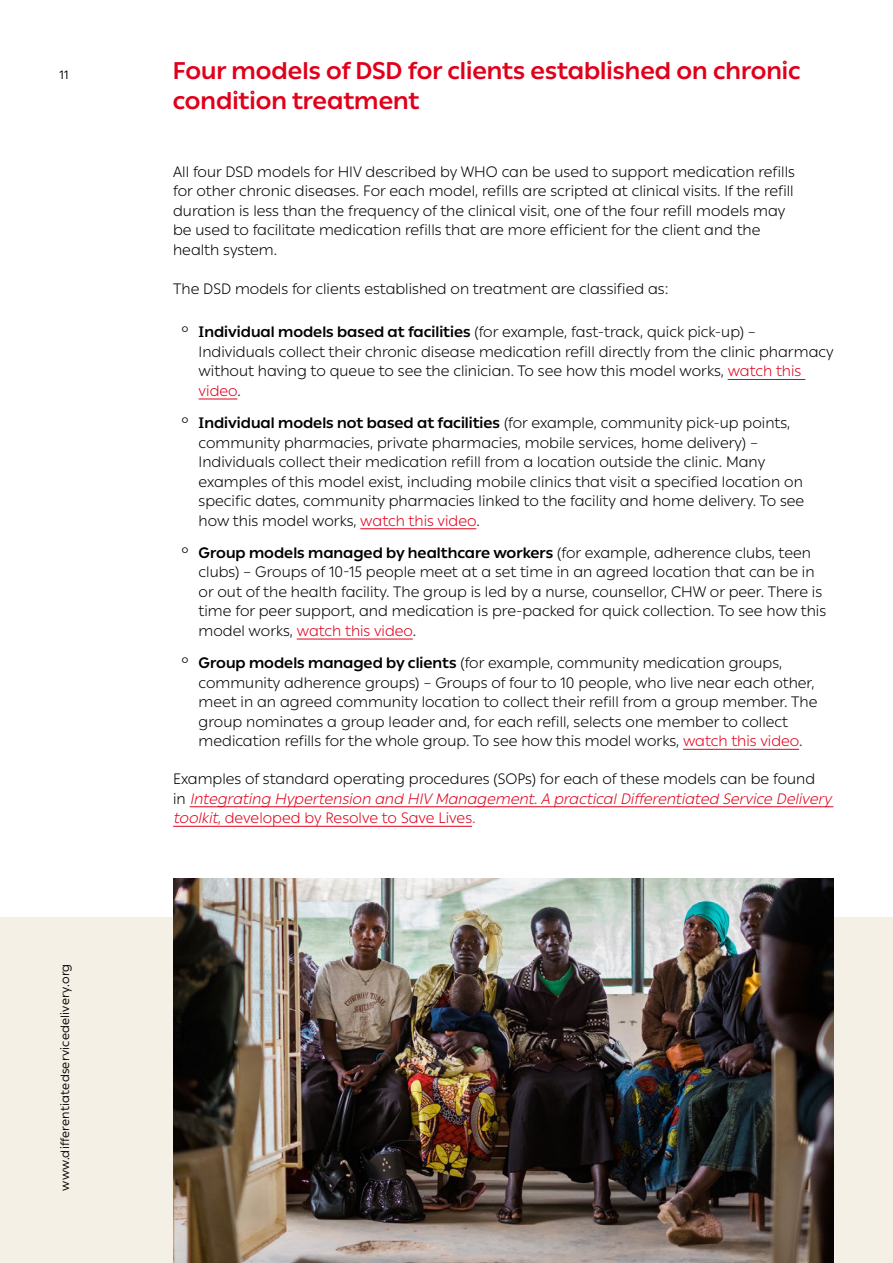
<style>
.page{position:relative;width:893px;height:1263px;background:#fff}
.page>*{position:absolute;margin:0;border:0;box-sizing:border-box;transform-origin:0 0}
.t1{font:700 24px/30px "IAS Ribbon Sans";color:#e0001b}
.t2{font:300 15px/19.5px "IAS Ribbon Sans";color:#000}
.t3{font:italic 300 15px/19.5px "IAS Ribbon Sans";color:#e0001b}
.t4{font:12px "IAS Ribbon Sans";letter-spacing:.02em;color:#000}
.s1{font-weight:700}
.s2{color:#e0001b}
.s3{font-style:normal;color:#000}
.s4{font-style:normal}
</style>
<div class="page">
<div style="left:0;top:918px;width:893px;height:345px;background:#f5f0e5"></div>
<img style="left:173px;top:879px;width:660px;height:384px">
<hr style="left:728px;top:379px;width:77px;height:1px;background:#e0001b">
<hr style="left:199px;top:399px;width:38px;height:1px;background:#e0001b">
<hr style="left:360px;top:528px;width:116px;height:1px;background:#e0001b">
<hr style="left:297px;top:639px;width:116px;height:1px;background:#e0001b">
<hr style="left:683px;top:749px;width:116px;height:1px;background:#e0001b">
<hr style="left:190px;top:806px;width:643px;height:1px;background:#e0001b">
<hr style="left:173px;top:826px;width:299px;height:1px;background:#e0001b">
<p class="t4" style="left:60px;top:66px;width:11px">11</p>
<p class="t4" style="left:56px;top:1191px;width:228px;rotate:-90deg">www.differentiatedservicedelivery.org</p>
<h1 class="t1" style="left:173px;top:54px;width:629px">Four models of DSD for clients established on chronic condition treatment</h1>
<p class="t2" style="left:173px;top:161px;width:623px">All four DSD models for HIV described by WHO can be used to support medication refills for other chronic diseases. For each model, refills are scripted at clinical visits. If the refill duration is less than the frequency of the clinical visit, one of the four refill models may be used to facilitate medication refills that are more efficient for the client and the health system.</p>
<p class="t2" style="left:173px;top:278px;width:497px">The DSD models for clients established on treatment are classified as:</p>
<p class="t2" style="left:199px;top:322px;width:637px;text-indent:-17px">° <span class="s1">Individual models based at facilities</span> (for example, fast-track, quick pick-up) – Individuals collect their chronic disease medication refill directly from the clinic pharmacy without having to queue to see the clinician. To see how this model works, <span class="s2">watch this video</span>.</p>
<p class="t2" style="left:199px;top:412px;width:607px;text-indent:-17px">° <span class="s1">Individual models not based at facilities</span> (for example, community pick-up points, community pharmacies, private pharmacies, mobile services, home delivery) – Individuals collect their medication refill from a location outside the clinic. Many examples of this model exist, including mobile clinics that visit a specified location on specific dates, community pharmacies linked to the facility and home delivery. To see how this model works, <span class="s2">watch this video</span>.</p>
<p class="t2" style="left:199px;top:542px;width:629px;text-indent:-17px">° <span class="s1">Group models managed by healthcare workers</span> (for example, adherence clubs, teen clubs) – Groups of 10-15 people meet at a set time in an agreed location that can be in or out of the health facility. The group is led by a nurse, counsellor, CHW or peer. There is time for peer support, and medication is pre-packed for quick collection. To see how this model works, <span class="s2">watch this video</span>.</p>
<p class="t2" style="left:199px;top:652px;width:620px;text-indent:-17px">° <span class="s1">Group models managed by clients</span> (for example, community medication groups, community adherence groups) – Groups of four to 10 people, who live near each other, meet in an agreed community location to collect their refill from a group member. The group nominates a group leader and, for each refill, selects one member to collect medication refills for the whole group. To see how this model works, <span class="s2">watch this video</span>.</p>
<p class="t3" style="left:173px;top:768px;width:664px"><span class="s3">Examples of standard operating procedures (SOPs) for each of these models can be found<br>i n</span> Integrating Hypertension and HIV Management.A practicalDifferentiated Service Delivery toolkit<span class="s4">, developed by Resolve to Save Lives.</span></p>
</div>
